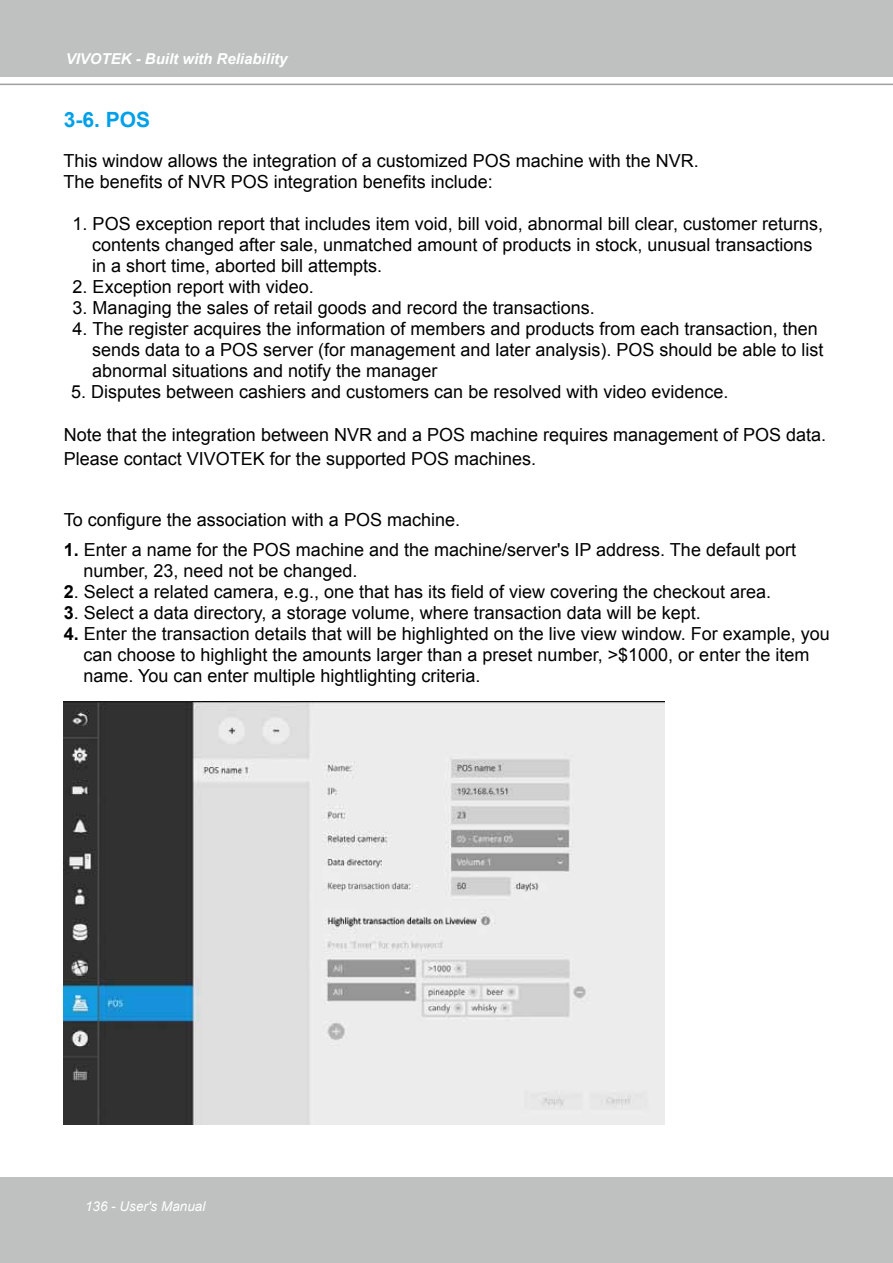
<style>
.page{position:relative;width:893px;height:1263px;background:#fff}
.page>*{position:absolute;margin:0;border:0;box-sizing:border-box;transform-origin:0 0}
.t1{font:700 21px "Arial";color:#00a0e9}
.t2{font:18px/21px "Arial";color:#000}
.t3{font:italic 700 15px "Arial";color:#fff}
.t4{font:italic 13.5px "Arial";color:#fff}
.s1{font-weight:700}
</style>
<div class="page">
<div style="left:0;top:0;width:893px;height:77px;background:#bfc0c0"></div>
<div style="left:0;top:1178px;width:893px;height:85px;background:#bfc0c0"></div>
<hr style="left:0;top:84px;width:893px;height:1px;background:#9fa0a0">
<img style="left:64px;top:702px;width:600px;height:422px">
<p class="t3" style="left:66px;top:53px;width:223px">VIVOTEK - Built with Reliability</p>
<p class="t1" style="left:64px;top:111px;width:88px">3-6. POS</p>
<p class="t2" style="left:64px;top:150px;width:637px">This window allows the integration of a customized POS machine with the NVR.<br>The benefits of NVR POS integration benefits include:</p>
<p class="t2" style="left:92px;top:213px;width:732px;text-indent:-19px">1. POS exception report that includes item void, bill void, abnormal bill clear, customer returns, contents changed after sale, unmatched amount of products in stock, unusual transactions in a short time, aborted bill attempts.</p>
<p class="t2" style="left:73px;top:276px;width:243px">2. Exception report with video.</p>
<p class="t2" style="left:73px;top:297px;width:524px">3. Managing the sales of retail goods and record the transactions.</p>
<p class="t2" style="left:92px;top:318px;width:733px;text-indent:-19px">4. The register acquires the information of members and products from each transaction, then sends data to a POS server (for management and later analysis). POS should be able to list abnormal situations and notify the manager</p>
<p class="t2" style="left:71px;top:381px;width:659px">5. Disputes between cashiers and customers can be resolved with video evidence.</p>
<p class="t2" style="left:64px;top:423px;width:764px;line-height:24px">Note that the integration between NVR and a POS machine requires management of POS data.<br>Please contact VIVOTEK for the supported POS machines.</p>
<p class="t2" style="left:64px;top:509px;width:398px">To configure the association with a POS machine.</p>
<p class="t2" style="left:83px;top:539px;width:714px;text-indent:-20px"><span class="s1">1.</span> Enter a name for the POS machine and the machine/server's IP address. The default port number, 23, need not be changed.</p>
<p class="t2" style="left:64px;top:581px;width:709px"><span class="s1">2</span>. Select a related camera, e.g., one that has its field of view covering the checkout area.</p>
<p class="t2" style="left:64px;top:602px;width:638px"><span class="s1">3</span>. Select a data directory, a storage volume, where transaction data will be kept.</p>
<p class="t2" style="left:83px;top:623px;width:748px;text-indent:-19px"><span class="s1">4.</span> Enter the transaction details that will be highlighted on the live view window. For example, you can choose to highlight the amounts larger than a preset number, &gt;$1000, or enter the item name. You can enter multiple hightlighting criteria.</p>
<p class="t4" style="left:85px;top:1198px;width:122px">136 - User's Manual</p>
</div>
